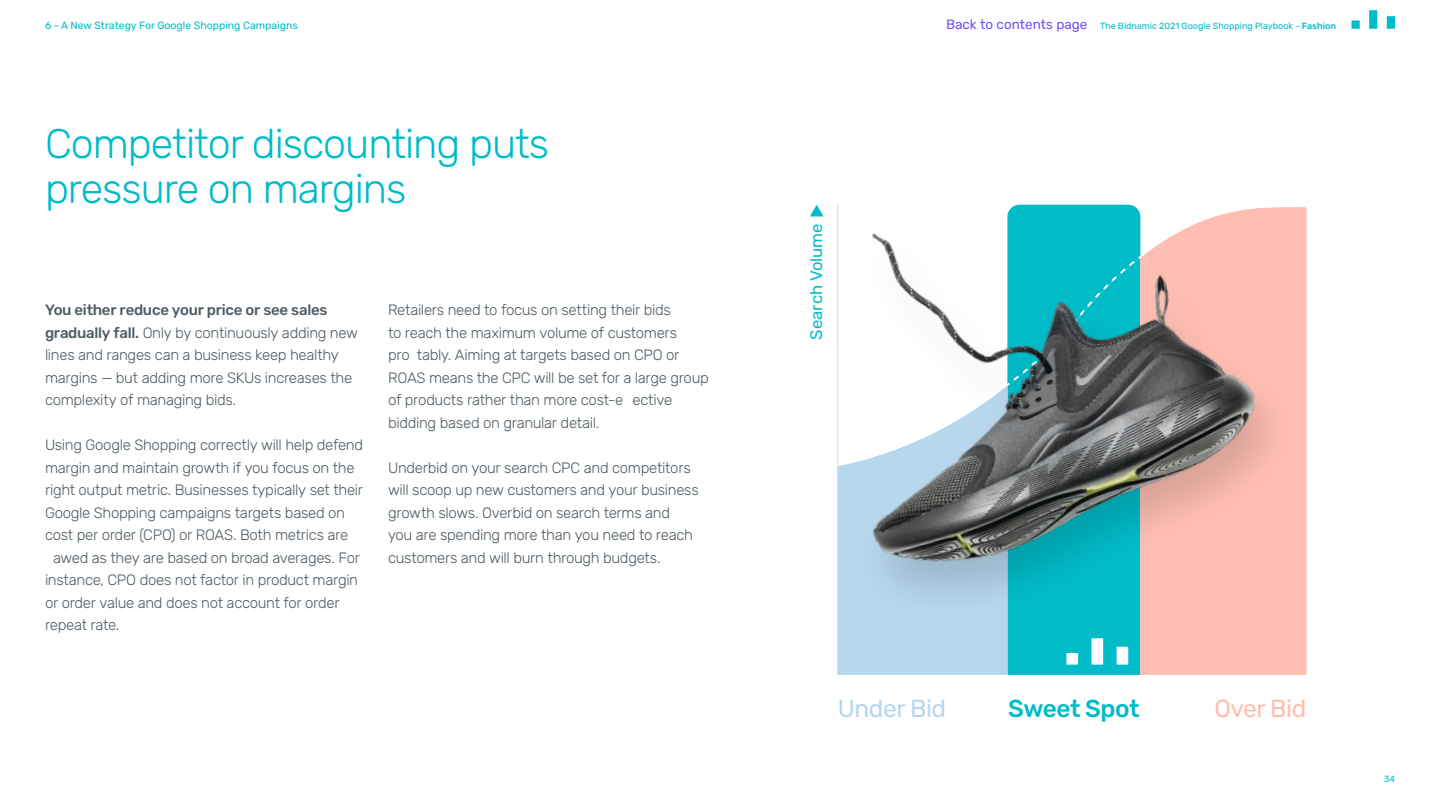
<style>
.page{position:relative;width:1440px;height:810px;background:#fff}
.page>*{position:absolute;margin:0;border:0;box-sizing:border-box;transform-origin:0 0}
.t1{font:300 41.25px/45px "Rubik";letter-spacing:-.025em;color:#00bcc8}
.t2{font:500 24.53px "Rubik";letter-spacing:-.02em;color:#00bcc8}
.t3{font:24.53px "Rubik";letter-spacing:-.02em;color:#b7d7ed}
.t4{font:24.53px "Rubik";letter-spacing:-.02em;color:#ffbeb2}
.t5{font:16.73px "Rubik";color:#00bcc8}
.t6{font:300 15px/22.5px "Rubik";letter-spacing:-.02em;color:#4e5c64}
.t7{font:10.5px "Rubik";color:#00bcc8}
.t8{font:9px "Rubik";color:#00bcc8}
.s1{font-size:13.5px;color:#774bff}
.s2{font-weight:500}
</style>
<div class="page">
<svg style="left:1007px;top:652px;width:133px;height:23px;background:#03bcc8"></svg>
<div style="left:1140px;top:207px;width:166px;height:468px;background:#ffbeb2"></div>
<div style="left:839px;top:652px;width:168px;height:23px;background:#b7d7ed"></div>
<svg style="left:1066px;top:652px;width:62px;height:13px"></svg>
<hr style="left:838px;top:205px;width:1px;height:470px;background:#c3def0">
<svg style="left:810px;top:205px;width:13px;height:11px"></svg>
<div style="left:851px;top:228px;width:449px;height:393px;background:#ffbeb2"></div>
<img style="left:837px;top:204px;width:447px;height:448px">
<svg style="left:1352px;top:10px;width:43px;height:19px"></svg>
<p class="t7" style="left:45px;top:19px;width:254px">6 - A New Strategy For Google Shopping Campaigns</p>
<p class="t8" style="left:946px;top:21px;width:391px"><span class="s1">Back to contents page</span> The Bidnamic 2021 Google Shopping Playbook - <span class="s2">Fashion</span></p>
<h1 class="t1" style="left:45px;top:122px;width:506px">Competitor discounting puts pressure on margins</h1>
<p class="t6" style="left:45px;top:299px;width:315px"><span class="s2">You either reduce your price or see sales gradually fall.</span> Only by continuously adding new lines and ranges can a business keep healthy margins — but adding more SKUs increases the complexity of managing bids.</p>
<p class="t6" style="left:45px;top:434px;width:320px">Using Google Shopping correctly will help defend</p>
<p class="t6" style="left:45px;top:456px;width:311px">margin and maintain growth if you focus on the</p>
<p class="t6" style="left:45px;top:479px;width:320px">right output metric. Businesses typically set their</p>
<p class="t6" style="left:45px;top:501px;width:302px">Google Shopping campaigns targets based on</p>
<p class="t6" style="left:45px;top:524px;width:305px">cost per order (CPO) or ROAS. Both metrics are</p>
<p class="t6" style="left:53px;top:546px;width:308px">awed as they are based on broad averages. For</p>
<p class="t6" style="left:45px;top:569px;width:315px">instance, CPO does not factor in product margin</p>
<p class="t6" style="left:45px;top:591px;width:296px">or order value and does not account for order</p>
<p class="t6" style="left:45px;top:614px;width:76px">repeat rate.</p>
<p class="t6" style="left:388px;top:299px;width:322px">Retailers need to focus on setting their bids<br>to reach the maximum volume of customers<br>pro tably. Aiming at targets based on CPO or ROAS means the CPC will be set for a large group of products rather than more cost-e ective bidding based on granular detail.</p>
<p class="t6" style="left:388px;top:456px;width:312px">Underbid on your search CPC and competitors will scoop up new customers and your business growth slows. Overbid on search terms and<br>you are spending more than you need to reach customers and will burn through budgets.</p>
<p class="t5" style="left:807px;top:340px;width:118px;rotate:-90deg">Search Volume</p>
<h2 class="t3" style="left:838px;top:695px;width:110px">Under Bid</h2>
<h2 class="t2" style="left:1008px;top:695px;width:133px">Sweet Spot</h2>
<h2 class="t4" style="left:1214px;top:695px;width:93px">Over Bid</h2>
<p class="t8" style="left:1384px;top:773px;width:12px">34</p>
</div>
